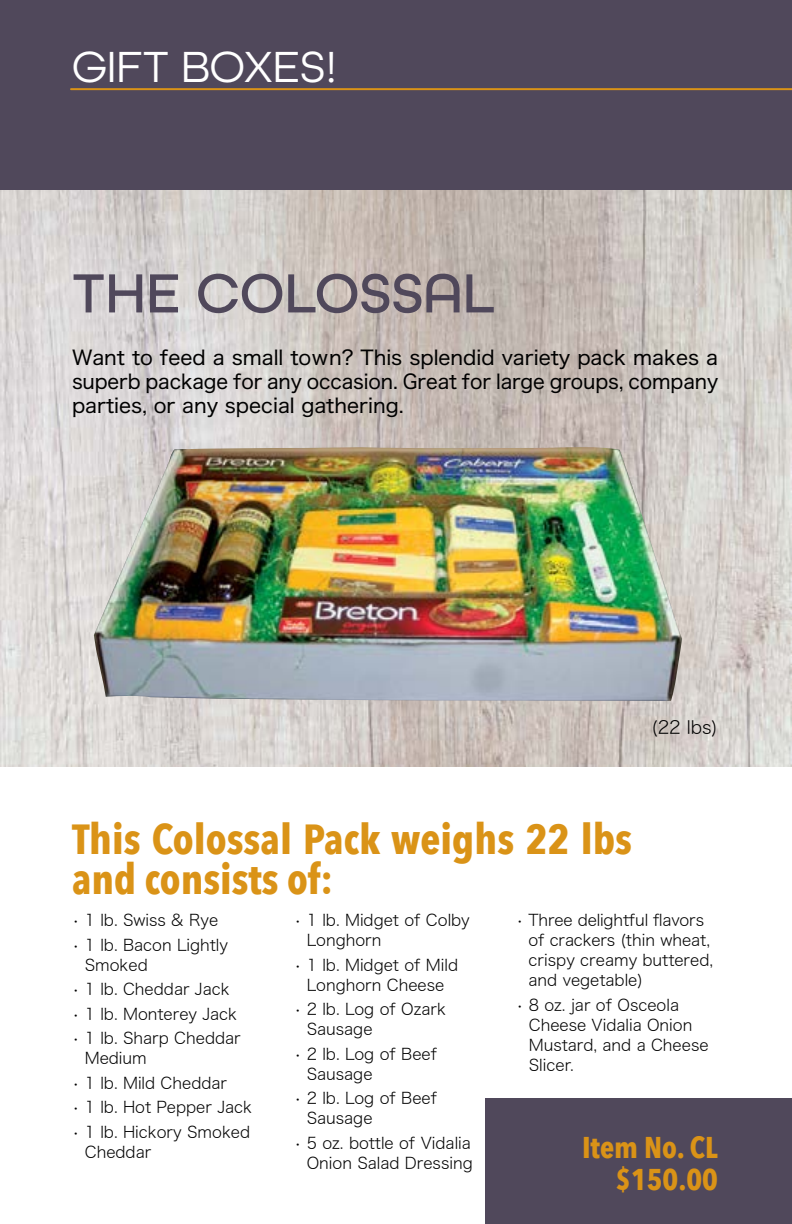
<style>
.page{position:relative;width:792px;height:1224px;background:#fff}
.page>*{position:absolute;margin:0;border:0;box-sizing:border-box;transform-origin:0 0}
.t1{font:500 58.2px "All Round Gothic";color:#50485b}
.t2{font:46px "All Round Gothic";color:#fff}
.t3{font:700 42px/40px "Avenir Next Condensed";color:#da9317}
.t4{font:700 30px/32px "Avenir Next Condensed";color:#da9317;text-align:right}
.t5{font:20px/24px "Hiragino Sans W4";color:#000;text-align:justify}
.t6{font:18px "Hiragino Sans W2";color:#000}
.t7{font:16px/20px "Hiragino Sans W2";color:#000}
</style>
<div class="page">
<div style="left:0;top:0;width:792px;height:190px;background:#50485b"></div>
<hr style="left:71px;top:88px;width:721px;height:2px;background:#da9317">
<div style="left:485px;top:1099px;width:307px;height:125px;background:#50485b"></div>
<img style="left:0;top:190px;width:792px;height:576px">
<img style="left:94px;top:447px;width:588px;height:254px">
<h2 class="t2" style="left:72px;top:40px;width:267px">GIFT BOXES!</h2>
<h1 class="t1" style="left:72px;top:259px;width:425px">THE COLOSSAL</h1>
<p class="t5" style="left:72px;top:344px;width:648px">Want to feed a small town? This splendid variety pack makes a superb package for any occasion. Great for large groups, company parties, or any special gathering.</p>
<p class="t6" style="left:651px;top:712px;width:68px">(22 lbs)</p>
<h3 class="t3" style="left:72px;top:819px;width:562px">This Colossal Pack weighs 22 lbs and consists of:</h3>
<p class="t7" style="left:72px;top:909px;width:148px">• 1 lb. Swiss &amp; Rye</p>
<p class="t7" style="left:85px;top:933px;width:145px;text-indent:-13px">• 1 lb. Bacon Lightly<br>Smoked</p>
<p class="t7" style="left:72px;top:978px;width:159px">• 1 lb. Cheddar Jack</p>
<p class="t7" style="left:72px;top:1002px;width:167px">• 1 lb. Monterey Jack</p>
<p class="t7" style="left:85px;top:1027px;width:158px;text-indent:-13px">• 1 lb. Sharp Cheddar<br>Medium</p>
<p class="t7" style="left:72px;top:1071px;width:157px">• 1 lb. Mild Cheddar</p>
<p class="t7" style="left:72px;top:1096px;width:182px">• 1 lb. Hot Pepper Jack</p>
<p class="t7" style="left:85px;top:1120px;width:167px;text-indent:-13px">• 1 lb. Hickory Smoked<br>Cheddar</p>
<p class="t7" style="left:307px;top:909px;width:165px;text-indent:-13px">• 1 lb. Midget of Colby<br>Longhorn</p>
<p class="t7" style="left:294px;top:953px;width:166px;text-align:center">• 1 lb. Midget of Mild<br>Longhorn Cheese</p>
<p class="t7" style="left:307px;top:998px;width:141px;text-indent:-13px">• 2 lb. Log of Ozark<br>Sausage</p>
<p class="t7" style="left:307px;top:1042px;width:132px;text-indent:-13px">• 2 lb. Log of Beef<br>Sausage</p>
<p class="t7" style="left:307px;top:1087px;width:132px;text-indent:-13px">• 2 lb. Log of Beef<br>Sausage</p>
<p class="t7" style="left:294px;top:1131px;width:180px;text-align:right">• 5 oz. bottle of Vidalia<br>Onion Salad Dressing</p>
<p class="t7" style="left:529px;top:909px;width:186px;text-indent:-13px">• Three delightful flavors of crackers (thin wheat, crispy creamy buttered, and vegetable)</p>
<p class="t7" style="left:529px;top:993px;width:181px;text-indent:-13px">• 8 oz. jar of Osceola<br>Cheese Vidalia Onion<br>Mustard, and a Cheese<br>Slicer.</p>
<h3 class="t4" style="left:582px;top:1131px;width:137px">Item No. CL $150.00</h3>
</div>
